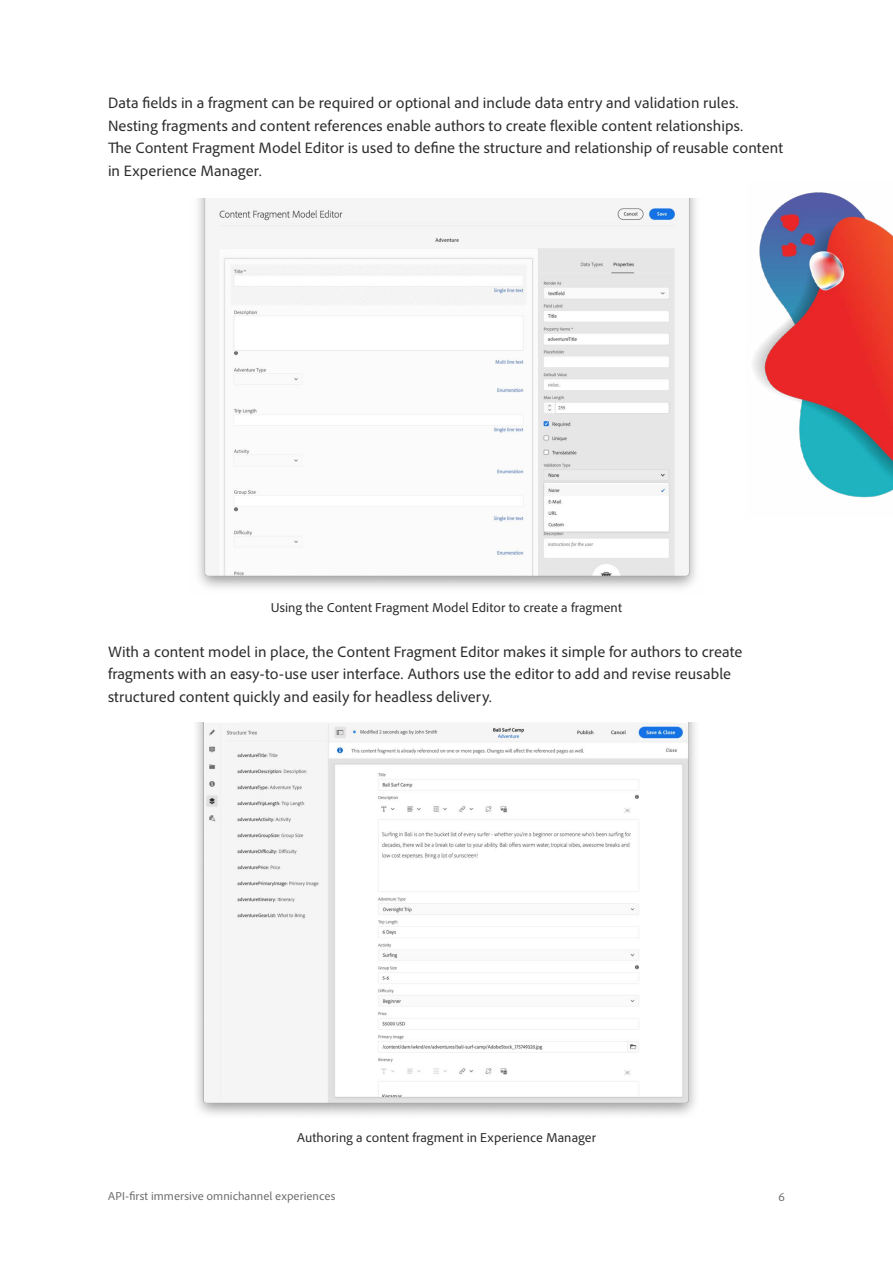
<style>
.page{position:relative;width:893px;height:1263px;background:#fff}
.page>*{position:absolute;margin:0;border:0;box-sizing:border-box;transform-origin:0 0}
.Body{font:15.75px/22.5px "Adobe Clean";color:#2c2c2c}
.t1{font:13.5px "Adobe Clean";color:#2c2c2c}
.t2{font:12px "Adobe Clean";color:#6e6e6e}
</style>
<div class="page">
<img style="left:198px;top:199px;width:498px;height:389px">
<img style="left:196px;top:723px;width:500px;height:392px">
<img style="left:753px;top:192px;width:140px;height:306px">
<p class="Body" style="left:108px;top:92px;width:677px">Data fields in a fragment can be required or optional and include data entry and validation rules.<br>Nesting fragments and content references enable authors to create flexible content relationships.<br>The Content Fragment Model Editor is used to define the structure and relationship of reusable content in Experience Manager.</p>
<p class="t1" style="left:271px;top:599px;width:353px">Using the Content Fragment Model Editor to create a fragment</p>
<p class="Body" style="left:108px;top:640px;width:636px">With a content model in place, the Content Fragment Editor makes it simple for authors to create fragments with an easy-to-use user interface. Authors use the editor to add and revise reusable structured content quickly and easily for headless delivery.</p>
<p class="t1" style="left:297px;top:1130px;width:301px">Authoring a content fragment in Experience Manager</p>
<p class="t2" style="left:108px;top:1188px;width:229px">API-first immersive omnichannel experiences</p>
<p class="t2" style="left:779px;top:1189px;width:8px">6</p>
</div>
